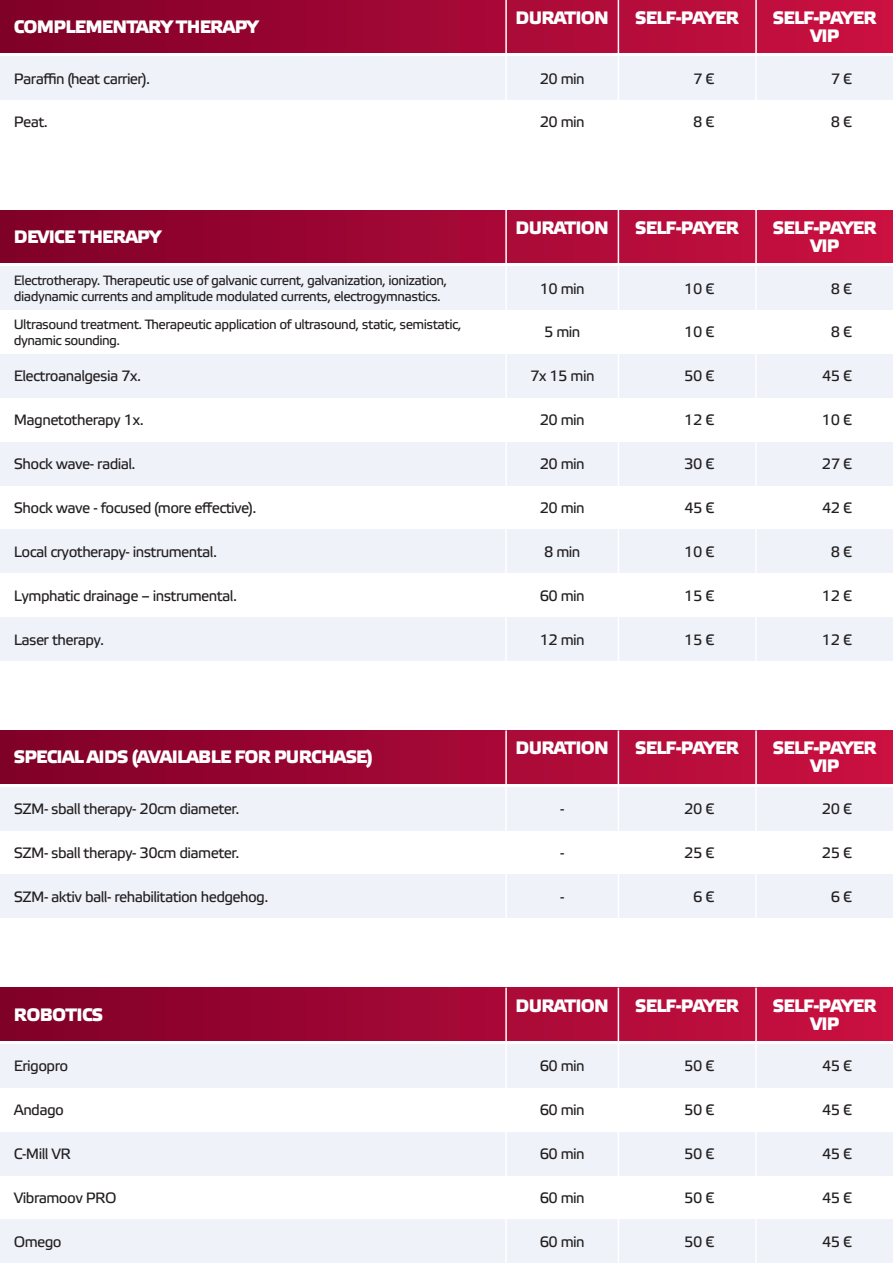
<style>
.page{position:relative;width:893px;height:1263px;background:#fff}
.page>*{position:absolute;margin:0;border:0;box-sizing:border-box;transform-origin:0 0}
.t1{font:700 18px "Elektra Medium Pro";letter-spacing:-.04em;color:#fff}
.t2{font:15px "Elektra Text Pro";letter-spacing:-.04em;color:#231f20}
.t3{font:13.5px/16.5px "Elektra Text Pro";letter-spacing:-.04em;color:#231f20}
</style>
<div class="page">
<div style="left:0;top:56px;width:893px;height:44px;background:#eff2f9"></div>
<div style="left:0;top:0;width:893px;height:53px;background:linear-gradient(to right,#7f0028,#cb1142)"></div>
<div style="left:0;top:266px;width:893px;height:44px;background:#eff2f9"></div>
<div style="left:0;top:529px;width:893px;height:44px;background:#eff2f9"></div>
<div style="left:0;top:354px;width:893px;height:44px;background:#eff2f9"></div>
<div style="left:0;top:617px;width:893px;height:44px;background:#eff2f9"></div>
<div style="left:0;top:442px;width:893px;height:44px;background:#eff2f9"></div>
<div style="left:0;top:210px;width:893px;height:53px;background:linear-gradient(to right,#7f0028,#cb1142)"></div>
<div style="left:0;top:787px;width:893px;height:43px;background:#eff2f9"></div>
<div style="left:0;top:874px;width:893px;height:44px;background:#eff2f9"></div>
<div style="left:0;top:730px;width:893px;height:53px;background:linear-gradient(to right,#7f0028,#cb1142)"></div>
<hr style="left:755px;top:0;width:2px;height:144px;background:#fff">
<hr style="left:755px;top:210px;width:2px;height:451px;background:#fff">
<hr style="left:755px;top:730px;width:2px;height:188px;background:#fff">
<hr style="left:618px;top:0;width:1px;height:144px;background:#fff">
<hr style="left:618px;top:210px;width:1px;height:451px;background:#fff">
<hr style="left:618px;top:730px;width:1px;height:188px;background:#fff">
<hr style="left:505px;top:0;width:2px;height:144px;background:#fff">
<hr style="left:505px;top:210px;width:2px;height:451px;background:#fff">
<hr style="left:505px;top:730px;width:2px;height:188px;background:#fff">
<div style="left:0;top:1044px;width:893px;height:44px;background:#eff2f9"></div>
<div style="left:0;top:1132px;width:893px;height:43px;background:#eff2f9"></div>
<div style="left:0;top:1219px;width:893px;height:44px;background:#eff2f9"></div>
<div style="left:0;top:988px;width:893px;height:52px;background:linear-gradient(to right,#7f0028,#cb1142)"></div>
<hr style="left:755px;top:988px;width:2px;height:275px;background:#fff">
<hr style="left:618px;top:988px;width:1px;height:275px;background:#fff">
<hr style="left:505px;top:988px;width:2px;height:275px;background:#fff">
<p class="t1" style="left:14px;top:17px;width:246px">COMPLEMENTARY THERAPY</p>
<p class="t1" style="left:515px;top:8px;width:95px">DURATION</p>
<p class="t1" style="left:635px;top:8px;width:105px">SELF-PAYER</p>
<p class="t1" style="left:773px;top:8px;width:105px">SELF-PAYER</p>
<p class="t1" style="left:810px;top:26px;width:31px">VIP</p>
<p class="t2" style="left:14px;top:70px;width:138px">Paraffin (heat carrier).</p>
<p class="t2" style="left:14px;top:114px;width:36px">Peat.</p>
<p class="t2" style="left:540px;top:70px;width:47px">20 min</p>
<p class="t2" style="left:693px;top:70px;width:23px">7 €</p>
<p class="t2" style="left:831px;top:70px;width:23px">7 €</p>
<p class="t2" style="left:540px;top:114px;width:47px">20 min</p>
<p class="t2" style="left:693px;top:114px;width:23px">8 €</p>
<p class="t2" style="left:831px;top:114px;width:23px">8 €</p>
<p class="t1" style="left:14px;top:227px;width:149px">DEVICE THERAPY</p>
<p class="t1" style="left:515px;top:218px;width:95px">DURATION</p>
<p class="t1" style="left:635px;top:218px;width:105px">SELF-PAYER</p>
<p class="t1" style="left:773px;top:218px;width:105px">SELF-PAYER</p>
<p class="t1" style="left:810px;top:236px;width:31px">VIP</p>
<p class="t3" style="left:14px;top:272px;width:435px">Electrotherapy. Therapeutic use of galvanic current, galvanization, ionization, diadynamic currents and amplitude modulated currents, electrogymnastics.</p>
<p class="t2" style="left:540px;top:280px;width:47px">10 min</p>
<p class="t2" style="left:684px;top:280px;width:32px">10 €</p>
<p class="t2" style="left:831px;top:280px;width:23px">8 €</p>
<p class="t3" style="left:14px;top:316px;width:449px">Ultrasound treatment. Therapeutic application of ultrasound, static, semistatic, dynamic sounding.</p>
<p class="t2" style="left:544px;top:324px;width:38px">5 min</p>
<p class="t2" style="left:684px;top:324px;width:32px">10 €</p>
<p class="t2" style="left:831px;top:324px;width:23px">8 €</p>
<p class="t2" style="left:14px;top:368px;width:129px">Electroanalgesia 7x.</p>
<p class="t2" style="left:530px;top:368px;width:66px">7x 15 min</p>
<p class="t2" style="left:684px;top:368px;width:32px">50 €</p>
<p class="t2" style="left:822px;top:368px;width:31px">45 €</p>
<p class="t2" style="left:14px;top:412px;width:131px">Magnetotherapy 1x.</p>
<p class="t2" style="left:540px;top:412px;width:47px">20 min</p>
<p class="t2" style="left:684px;top:412px;width:32px">12 €</p>
<p class="t2" style="left:822px;top:412px;width:32px">10 €</p>
<p class="t2" style="left:14px;top:456px;width:123px">Shock wave- radial.</p>
<p class="t2" style="left:540px;top:456px;width:47px">20 min</p>
<p class="t2" style="left:684px;top:456px;width:32px">30 €</p>
<p class="t2" style="left:822px;top:456px;width:32px">27 €</p>
<p class="t2" style="left:14px;top:500px;width:244px">Shock wave - focused (more effective).</p>
<p class="t2" style="left:540px;top:500px;width:47px">20 min</p>
<p class="t2" style="left:684px;top:500px;width:31px">45 €</p>
<p class="t2" style="left:822px;top:500px;width:31px">42 €</p>
<p class="t2" style="left:14px;top:544px;width:205px">Local cryotherapy- instrumental.</p>
<p class="t2" style="left:544px;top:544px;width:38px">8 min</p>
<p class="t2" style="left:684px;top:544px;width:32px">10 €</p>
<p class="t2" style="left:831px;top:544px;width:23px">8 €</p>
<p class="t2" style="left:14px;top:587px;width:225px">Lymphatic drainage – instrumental.</p>
<p class="t2" style="left:540px;top:587px;width:47px">60 min</p>
<p class="t2" style="left:684px;top:587px;width:32px">15 €</p>
<p class="t2" style="left:822px;top:587px;width:32px">12 €</p>
<p class="t2" style="left:14px;top:631px;width:92px">Laser therapy.</p>
<p class="t2" style="left:540px;top:631px;width:47px">12 min</p>
<p class="t2" style="left:684px;top:631px;width:32px">15 €</p>
<p class="t2" style="left:822px;top:631px;width:32px">12 €</p>
<p class="t1" style="left:14px;top:747px;width:361px">SPECIAL AIDS (AVAILABLE FOR PURCHASE)</p>
<p class="t1" style="left:515px;top:738px;width:95px">DURATION</p>
<p class="t1" style="left:635px;top:738px;width:105px">SELF-PAYER</p>
<p class="t1" style="left:773px;top:738px;width:105px">SELF-PAYER</p>
<p class="t1" style="left:810px;top:756px;width:31px">VIP</p>
<p class="t2" style="left:14px;top:801px;width:227px">SZM- sball therapy- 20cm diameter.</p>
<p class="t2" style="left:560px;top:801px;width:6px">-</p>
<p class="t2" style="left:684px;top:801px;width:32px">20 €</p>
<p class="t2" style="left:822px;top:801px;width:32px">20 €</p>
<p class="t2" style="left:14px;top:845px;width:227px">SZM- sball therapy- 30cm diameter.</p>
<p class="t2" style="left:560px;top:845px;width:6px">-</p>
<p class="t2" style="left:684px;top:845px;width:32px">25 €</p>
<p class="t2" style="left:822px;top:845px;width:32px">25 €</p>
<p class="t2" style="left:14px;top:888px;width:256px">SZM- aktiv ball- rehabilitation hedgehog.</p>
<p class="t2" style="left:560px;top:888px;width:6px">-</p>
<p class="t2" style="left:693px;top:888px;width:23px">6 €</p>
<p class="t2" style="left:831px;top:888px;width:23px">6 €</p>
<p class="t1" style="left:14px;top:1004px;width:91px">ROBOTICS</p>
<p class="t1" style="left:515px;top:995px;width:95px">DURATION</p>
<p class="t1" style="left:635px;top:995px;width:105px">SELF-PAYER</p>
<p class="t1" style="left:773px;top:995px;width:105px">SELF-PAYER</p>
<p class="t1" style="left:810px;top:1013px;width:31px">VIP</p>
<p class="t2" style="left:14px;top:1058px;width:56px">Erigopro</p>
<p class="t2" style="left:540px;top:1058px;width:47px">60 min</p>
<p class="t2" style="left:684px;top:1058px;width:32px">50 €</p>
<p class="t2" style="left:822px;top:1058px;width:31px">45 €</p>
<p class="t2" style="left:14px;top:1102px;width:52px">Andago</p>
<p class="t2" style="left:540px;top:1102px;width:47px">60 min</p>
<p class="t2" style="left:684px;top:1102px;width:32px">50 €</p>
<p class="t2" style="left:822px;top:1102px;width:31px">45 €</p>
<p class="t2" style="left:14px;top:1146px;width:58px">C-Mill VR</p>
<p class="t2" style="left:540px;top:1146px;width:47px">60 min</p>
<p class="t2" style="left:684px;top:1146px;width:32px">50 €</p>
<p class="t2" style="left:822px;top:1146px;width:31px">45 €</p>
<p class="t2" style="left:14px;top:1190px;width:104px">Vibramoov PRO</p>
<p class="t2" style="left:540px;top:1190px;width:47px">60 min</p>
<p class="t2" style="left:684px;top:1190px;width:32px">50 €</p>
<p class="t2" style="left:822px;top:1190px;width:31px">45 €</p>
<p class="t2" style="left:14px;top:1233px;width:49px">Omego</p>
<p class="t2" style="left:540px;top:1233px;width:47px">60 min</p>
<p class="t2" style="left:684px;top:1233px;width:32px">50 €</p>
<p class="t2" style="left:822px;top:1233px;width:31px">45 €</p>
</div>
